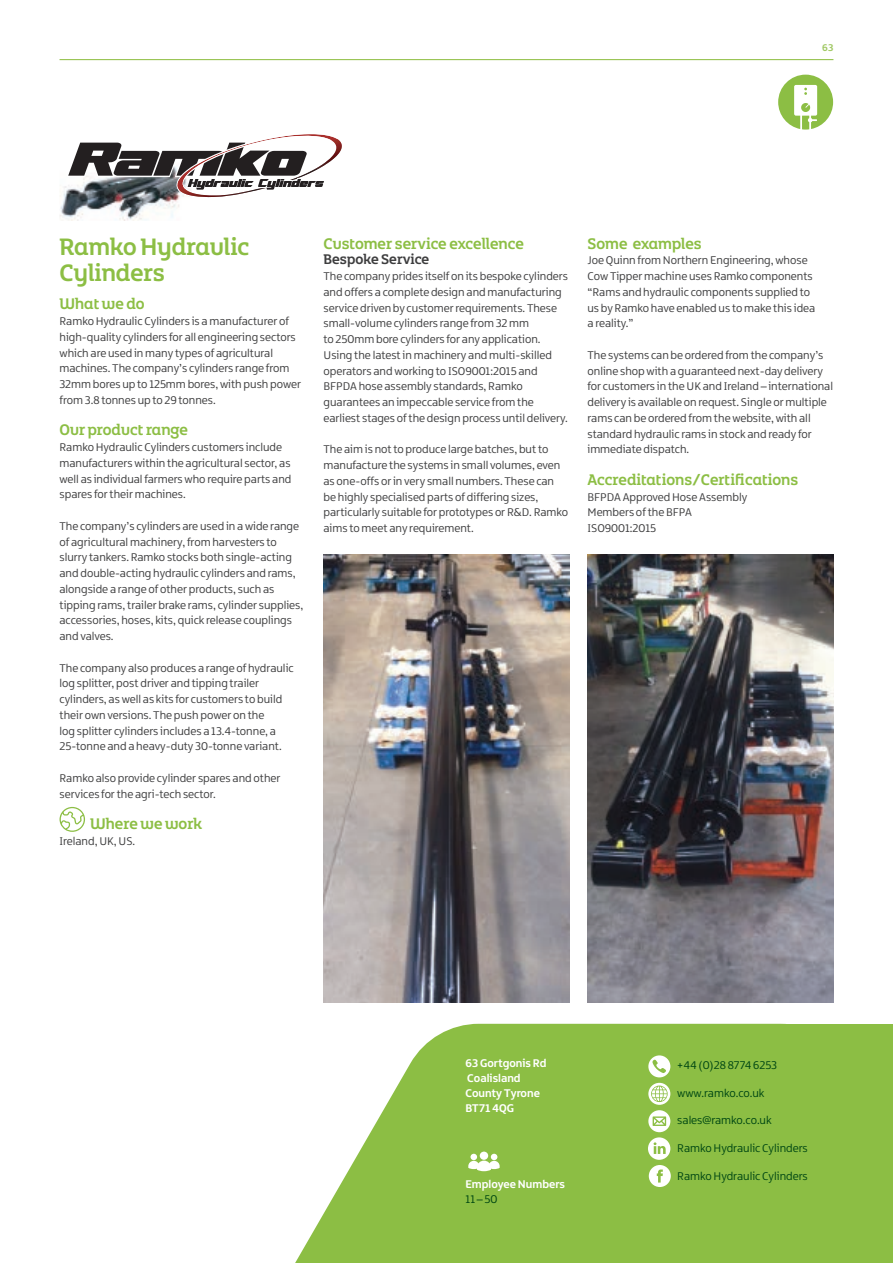
<style>
.page{position:relative;width:893px;height:1263px;background:#fff}
.page>*{position:absolute;margin:0;border:0;box-sizing:border-box;transform-origin:0 0}
.t1{font:25.5px/25.5px "Northern Ireland Headline";color:#8cbe44}
.t2{font:16.5px "Northern Ireland Headline";color:#8cbe44}
.t3{font:15px "Northern Ireland Headline";color:#3e3e3f}
.t4{font:12px/15.8px "Northern Ireland";color:#3e3e3f}
.t5{font:12px "Northern Ireland";color:#004713}
.t6{font:700 12px/15.3px "Northern Ireland";color:#fff}
.t7{font:700 10.5px "Northern Ireland";color:#a2c966}
</style>
<div class="page">
<hr style="left:60px;top:59px;width:773px;height:1px;background:#98c452">
<svg style="left:295px;top:1024px;width:349px;height:239px;fill:#8cbe44"></svg>
<div style="left:644px;top:1024px;width:249px;height:239px;background:#8cbe44"></div>
<svg style="left:648px;top:1055px;width:22px;height:22px"></svg>
<svg style="left:480px;top:1151px;width:8px;height:9px"></svg>
<svg style="left:468px;top:1154px;width:32px;height:17px"></svg>
<svg style="left:648px;top:1083px;width:23px;height:104px"></svg>
<img style="left:323px;top:555px;width:246px;height:448px">
<img style="left:587px;top:555px;width:246px;height:448px">
<svg style="left:778px;top:75px;width:55px;height:55px"></svg>
<svg style="left:60px;top:807px;width:25px;height:25px"></svg>
<img style="left:60px;top:186px;width:120px;height:35px">
<svg style="left:67px;top:134px;width:275px;height:64px"></svg>
<p class="t7" style="left:822px;top:40px;width:13px">63</p>
<h1 class="t1" style="left:60px;top:234px;width:191px">Ramko Hydraulic<br>Cylinders</h1>
<h2 class="t2" style="left:60px;top:293px;width:87px">What we do</h2>
<p class="t4" style="left:60px;top:313px;width:243px">Ramko Hydraulic Cylinders is a manufacturer of high-quality cylinders for all engineering sectors which are used in many types of agricultural machines. The company’s cylinders range from 32mm bores up to 125mm bores, with push power from 3.8 tonnes up to 29 tonnes.</p>
<h2 class="t2" style="left:60px;top:419px;width:130px">Our product range</h2>
<p class="t4" style="left:60px;top:439px;width:233px">Ramko Hydraulic Cylinders customers include manufacturers within the agricultural sector, as well as individual farmers who require parts and spares for their machines.</p>
<p class="t4" style="left:60px;top:518px;width:245px">The company’s cylinders are used in a wide range of agricultural machinery, from harvesters to slurry tankers. Ramko stocks both single-acting and double-acting hydraulic cylinders and rams, alongside a range of other products, such as tipping rams, trailer brake rams, cylinder supplies, accessories, hoses, kits, quick release couplings and valves.</p>
<p class="t4" style="left:60px;top:660px;width:236px">The company also produces a range of hydraulic log splitter, post driver and tipping trailer cylinders, as well as kits for customers to build their own versions. The push power on the<br>log splitter cylinders includes a 13.4-tonne, a 25-tonne and a heavy-duty 30-tonne variant.</p>
<p class="t4" style="left:60px;top:770px;width:223px">Ramko also provide cylinder spares and other services for the agri-tech sector.</p>
<h2 class="t2" style="left:90px;top:813px;width:114px">Where we work</h2>
<p class="t4" style="left:60px;top:833px;width:77px">Ireland, UK, US.</p>
<h2 class="t2" style="left:323px;top:233px;width:202px">Customer service excellence</h2>
<p class="t3" style="left:323px;top:250px;width:107px">Bespoke Service</p>
<p class="t4" style="left:323px;top:268px;width:246px">The company prides itself on its bespoke cylinders and offers a complete design and manufacturing service driven by customer requirements. These small-volume cylinders range from 32 mm<br>to 250mm bore cylinders for any application.<br>Using the latest in machinery and multi-skilled operators and working to ISO9001:2015 and BFPDA hose assembly standards, Ramko guarantees an impeccable service from the earliest stages of the design process until delivery.</p>
<p class="t4" style="left:323px;top:442px;width:246px">The aim is not to produce large batches, but to manufacture the systems in small volumes, even as one-offs or in very small numbers. These can be highly specialised parts of differing sizes, particularly suitable for prototypes or R&amp;D. Ramko aims to meet any requirement.</p>
<h2 class="t2" style="left:587px;top:233px;width:116px">Some examples</h2>
<p class="t4" style="left:587px;top:253px;width:229px">Joe Quinn from Northern Engineering, whose Cow Tipper machine uses Ramko components “Rams and hydraulic components supplied to us by Ramko have enabled us to make this idea a reality.”</p>
<p class="t4" style="left:587px;top:347px;width:247px">The systems can be ordered from the company’s online shop with a guaranteed next-day delivery for customers in the UK and Ireland – international delivery is available on request. Single or multiple rams can be ordered from the website, with all standard hydraulic rams in stock and ready for immediate dispatch.</p>
<h2 class="t2" style="left:587px;top:469px;width:212px">Accreditations/Certifications</h2>
<p class="t4" style="left:587px;top:489px;width:161px">BFPDA Approved Hose Assembly<br>Members of the BFPA<br>ISO9001:2015</p>
<p class="t6" style="left:465px;top:1055px;width:82px">63 Gortgonis Rd<br>Coalisland<br>County Tyrone<br>BT71 4QG</p>
<p class="t5" style="left:677px;top:1058px;width:101px">+44 (0)28 8774 6253</p>
<p class="t5" style="left:677px;top:1086px;width:89px">www.ramko.co.uk</p>
<p class="t5" style="left:677px;top:1113px;width:96px">sales@ramko.co.uk</p>
<p class="t5" style="left:677px;top:1141px;width:132px">Ramko Hydraulic Cylinders</p>
<p class="t5" style="left:677px;top:1169px;width:132px">Ramko Hydraulic Cylinders</p>
<p class="t6" style="left:465px;top:1176px;width:101px">Employee Numbers</p>
<p class="t5" style="left:465px;top:1192px;width:34px">11 – 50</p>
</div>
